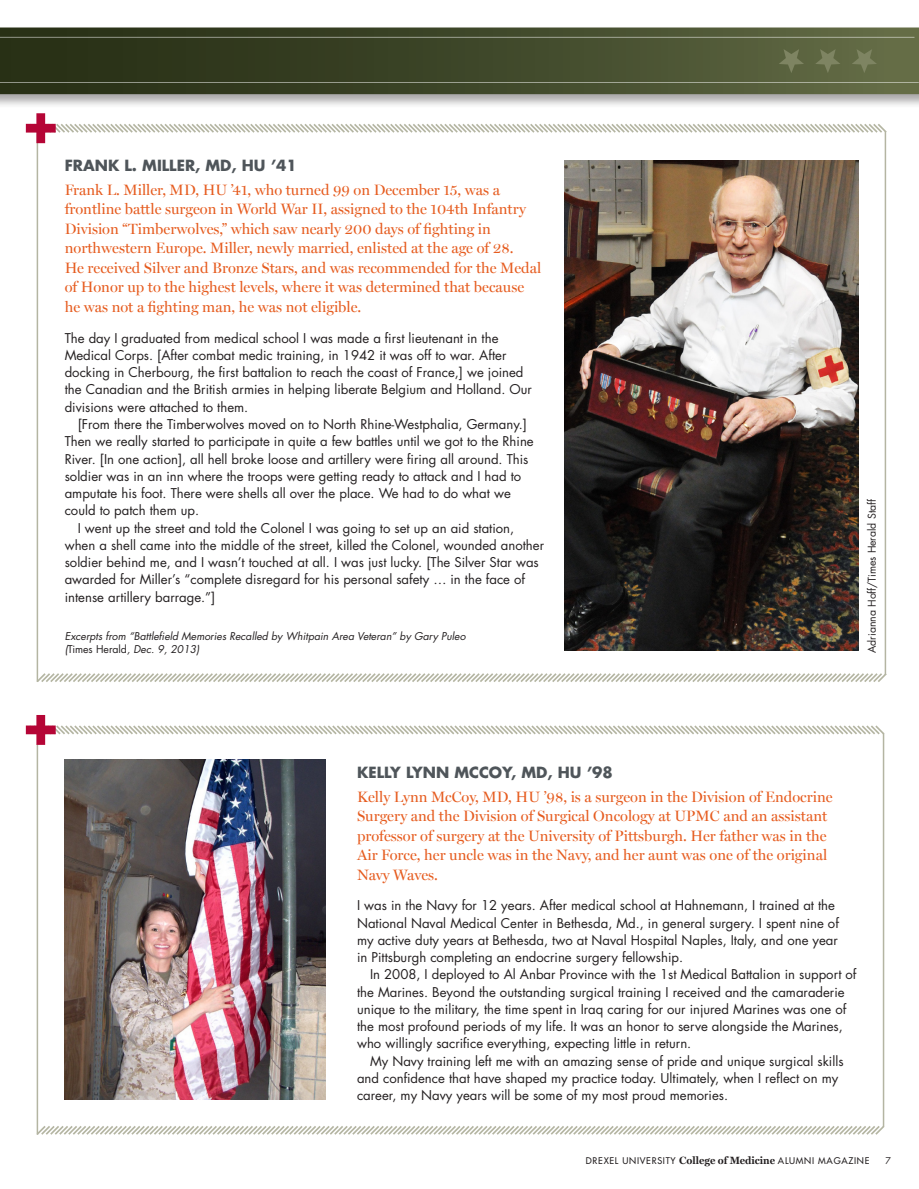
<style>
.page{position:relative;width:919px;height:1189px;background:#fff}
.page>*{position:absolute;margin:0;border:0;box-sizing:border-box;transform-origin:0 0}
.t1{font:15px/19.5px "Miller Display";color:#e65c1f}
.t2{font:700 15px "Futura";color:#4f555a}
.t3{font:13.2px/17.2px "Futura";color:#231f20}
.t4{font:italic 10.5px/13.5px "Futura";color:#231f20}
.t5{font:10.5px "Futura";color:#231f20}
.t6{font:9px "Futura";letter-spacing:.08em;color:#231f20}
.t7{font:9px "Futura";color:#231f20}
.s1{font-style:normal}
.s2{font-family:"Miller Text";font-weight:700;font-size:10.5px}
</style>
<div class="page">
<div style="left:0;top:26px;width:918px;height:83px;background:#231f20;opacity:.4"></div>
<div style="left:0;top:27px;width:918px;height:67px;background:linear-gradient(to right,#212911,#606944)"></div>
<img style="left:564px;top:160px;width:294px;height:490px">
<img style="left:65px;top:759px;width:260px;height:340px">
<svg style="left:36px;top:671px;width:851px;height:11px"></svg>
<svg style="left:36px;top:1123px;width:849px;height:12px"></svg>
<hr style="left:37px;top:134px;width:1px;height:548px;background:#b4b5a2">
<hr style="left:37px;top:744px;width:1px;height:390px;background:#b4b5a2">
<hr style="left:882px;top:733px;width:2px;height:393px;background:#b4b5a2">
<hr style="left:884px;top:131px;width:2px;height:544px;background:#b4b5a2">
<svg style="left:26px;top:113px;width:861px;height:30px"></svg>
<svg style="left:26px;top:715px;width:859px;height:29px"></svg>
<svg style="left:851px;top:49px;width:25px;height:24px"></svg>
<svg style="left:815px;top:49px;width:25px;height:24px"></svg>
<svg style="left:778px;top:49px;width:25px;height:24px"></svg>
<hr style="left:0;top:82px;width:918px;height:1px;background:#fff">
<hr style="left:0;top:37px;width:914px;height:1px;background:#fff">
<p class="t2" style="left:65px;top:155px;width:234px">FRANK L. MILLER, MD, HU ’41</p>
<p class="t1" style="left:65px;top:180px;width:478px">Frank L. Miller, MD, HU ’41, who turned 99 on December 15, was a frontline battle surgeon in World War II, assigned to the 104th Infantry Division “Timberwolves,” which saw nearly 200 days of fighting in northwestern Europe. Miller, newly married, enlisted at the age of 28.<br>He received Silver and Bronze Stars, and was recommended for the Medal of Honor up to the highest levels, where it was determined that because he was not a fighting man, he was not eligible.</p>
<p class="t3" style="left:65px;top:329px;width:468px">The day I graduated from medical school I was made a first lieutenant in the Medical Corps. [After combat medic training, in 1942 it was off to war. After docking in Cherbourg, the first battalion to reach the coast of France,] we joined the Canadian and the British armies in helping liberate Belgium and Holland. Our divisions were attached to them.</p>
<p class="t3" style="left:65px;top:415px;width:470px;text-indent:13px">[From there the Timberwolves moved on to North Rhine-Westphalia, Germany.] Then we really started to participate in quite a few battles until we got to the Rhine River. [In one action], all hell broke loose and artillery were firing all around. This soldier was in an inn where the troops were getting ready to attack and I had to amputate his foot. There were shells all over the place. We had to do what we could to patch them up.</p>
<p class="t3" style="left:65px;top:519px;width:481px;text-indent:13px">I went up the street and told the Colonel I was going to set up an aid station, when a shell came into the middle of the street, killed the Colonel, wounded another soldier behind me, and I wasn’t touched at all. I was just lucky. [The Silver Star was awarded for Miller’s “complete disregard for his personal safety … in the face of intense artillery barrage.”]</p>
<p class="t4" style="left:65px;top:629px;width:402px">Excerpts from “Battlefield Memories Recalled by Whitpain Area Veteran” by Gary Puleo (<span class="s1">Times Herald</span>, Dec. 9, 2013)</p>
<p class="t5" style="left:864px;top:653px;width:156px;rotate:-90deg">Adrianna Hoff/Times Herald Staff</p>
<p class="t2" style="left:357px;top:761px;width:257px">KELLY LYNN MCCOY, MD, HU ’98</p>
<p class="t1" style="left:357px;top:786px;width:477px">Kelly Lynn McCoy, MD, HU ’98, is a surgeon in the Division of Endocrine Surgery and the Division of Surgical Oncology at UPMC and an assistant professor of surgery at the University of Pittsburgh. Her father was in the Air Force, her uncle was in the Navy, and her aunt was one of the original Navy Waves.</p>
<p class="t3" style="left:357px;top:896px;width:483px">I was in the Navy for 12 years. After medical school at Hahnemann, I trained at the National Naval Medical Center in Bethesda, Md., in general surgery. I spent nine of my active duty years at Bethesda, two at Naval Hospital Naples, Italy, and one year in Pittsburgh completing an endocrine surgery fellowship.</p>
<p class="t3" style="left:357px;top:965px;width:501px;text-indent:13px">In 2008, I deployed to Al Anbar Province with the 1st Medical Battalion in support of the Marines. Beyond the outstanding surgical training I received and the camaraderie unique to the military, the time spent in Iraq caring for our injured Marines was one of the most profound periods of my life. It was an honor to serve alongside the Marines, who willingly sacrifice everything, expecting little in return.</p>
<p class="t3" style="left:357px;top:1051px;width:488px;text-indent:13px">My Navy training left me with an amazing sense of pride and unique surgical skills and confidence that have shaped my practice today. Ultimately, when I reflect on my career, my Navy years will be some of my most proud memories.</p>
<p class="t6" style="left:586px;top:1155px;width:285px">DREXEL UNIVERSITY <span class="s2">College of Medicine</span> ALUMNI MAGAZINE</p>
<p class="t7" style="left:885px;top:1154px;width:7px">7</p>
</div>
